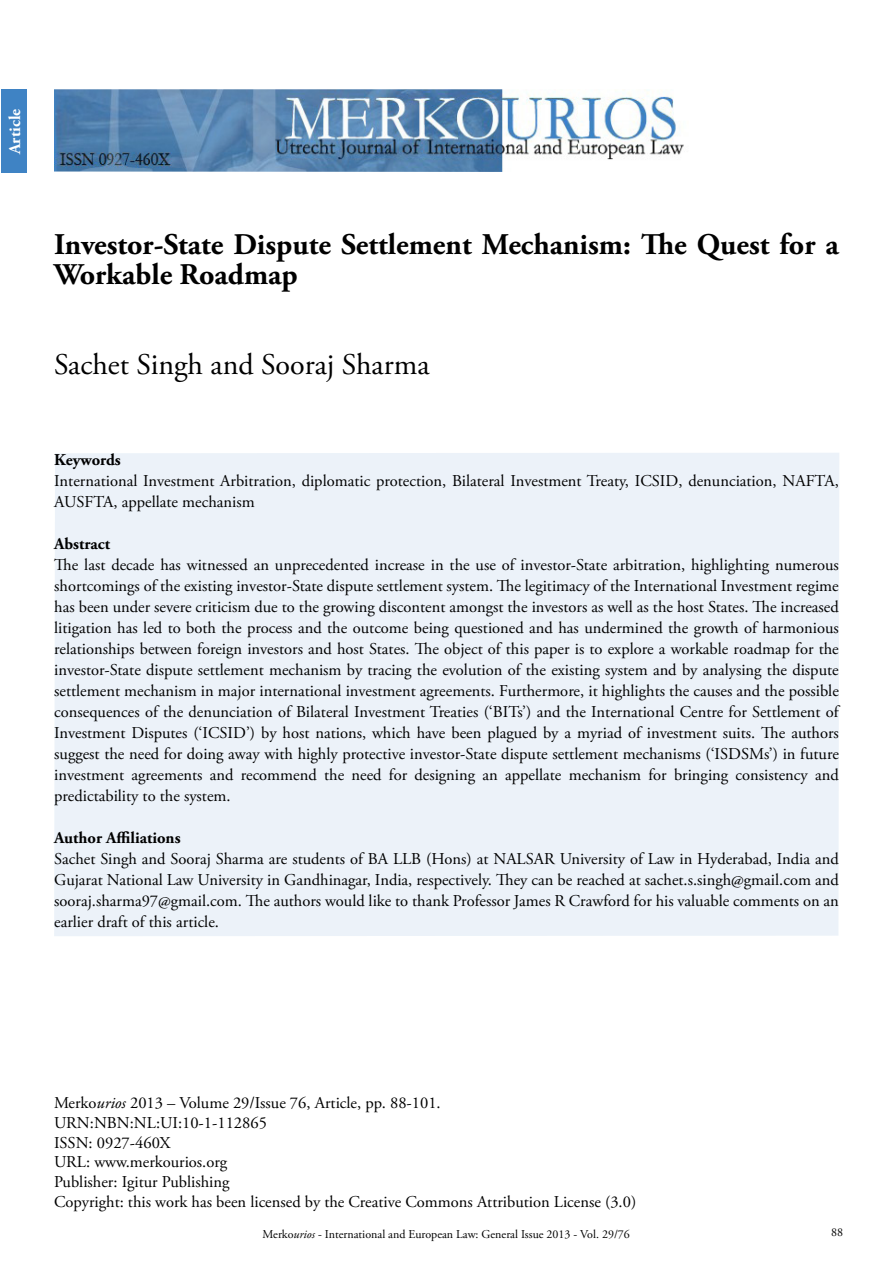
<style>
.page{position:relative;width:893px;height:1263px;background:#fff}
.page>*{position:absolute;margin:0;border:0;box-sizing:border-box;transform-origin:0 0}
.t1{font:700 30px/30px "Adobe Garamond Pro";color:#000}
.t2{font:30px "Adobe Garamond Pro";color:#000}
.t3{font:16.5px/21px "Adobe Garamond Pro";color:#000}
.t4{font:700 16.5px "Adobe Garamond Pro";color:#000}
.t5{font:700 16.5px "Adobe Garamond Pro";color:#fff}
.t6{font:12px "Adobe Garamond Pro";color:#000}
.s1{font-style:italic}
</style>
<div class="page">
<div style="left:54px;top:453px;width:785px;height:483px;background:#ecf2f9"></div>
<div style="left:1px;top:89px;width:26px;height:83px;background:#3f83c4"></div>
<img style="left:54px;top:89px;width:630px;height:83px">
<p class="t5" style="left:5px;top:154px;width:46px;rotate:-90deg">Article</p>
<h1 class="t1" style="left:54px;top:230px;width:786px">Investor-State Dispute Settlement Mechanism: The Quest for a<br>Workable Roadmap</h1>
<h1 class="t2" style="left:54px;top:346px;width:377px">Sachet Singh and Sooraj Sharma</h1>
<p class="t4" style="left:54px;top:450px;width:68px">Keywords</p>
<p class="t3" style="left:54px;top:470px;width:786px">International Investment Arbitration, diplomatic protection, Bilateral Investment Treaty, ICSID, denunciation, NAFTA,<br>AUSFTA, appellate mechanism</p>
<p class="t4" style="left:54px;top:534px;width:57px">Abstract</p>
<p class="t3" style="left:54px;top:554px;width:786px;text-align:justify">The last decade has witnessed an unprecedented increase in the use of investor-State arbitration, highlighting numerous shortcomings of the existing investor-State dispute settlement system. The legitimacy of the International Investment regime has been under severe criticism due to the growing discontent amongst the investors as well as the host States. The increased litigation has led to both the process and the outcome being questioned and has undermined the growth of harmonious relationships between foreign investors and host States. The object of this paper is to explore a workable roadmap for the investor-State dispute settlement mechanism by tracing the evolution of the existing system and by analysing the dispute settlement mechanism in major international investment agreements. Furthermore, it highlights the causes and the possible consequences of the denunciation of Bilateral Investment Treaties (‘BITs’) and the International Centre for Settlement of Investment Disputes (‘ICSID’) by host nations, which have been plagued by a myriad of investment suits. The authors suggest the need for doing away with highly protective investor-State dispute settlement mechanisms (‘ISDSMs’) in future investment agreements and recommend the need for designing an appellate mechanism for bringing consistency and predictability to the system.</p>
<p class="t4" style="left:54px;top:828px;width:128px">Author Affiliations</p>
<p class="t3" style="left:54px;top:848px;width:786px;text-align:justify">Sachet Singh and Sooraj Sharma are students of BA LLB (Hons) at NALSAR University of Law in Hyderabad, India and Gujarat National Law University in Gandhinagar, India, respectively. They can be reached at sachet.s.singh@gmail.com and sooraj.sharma97@gmail.com. The authors would like to thank Professor James R Crawford for his valuable comments on an earlier draft of this article.</p>
<p class="t3" style="left:54px;top:1093px;width:584px;line-height:19.8px">Merko<span class="s1">urios</span> 2013 – Volume 29/Issue 76, Article, pp. 88-101.<br>URN:NBN:NL:UI:10-1-112865<br>ISSN: 0927-460X<br>URL: www.merkourios.org<br>Publisher: Igitur Publishing<br>Copyright: this work has been licensed by the Creative Commons Attribution License (3.0)</p>
<p class="t6" style="left:263px;top:1226px;width:369px">Merko<span class="s1">urios -</span> International and European Law: General Issue 2013 - Vol. 29/76</p>
<p class="t6" style="left:831px;top:1225px;width:13px">88</p>
</div>
